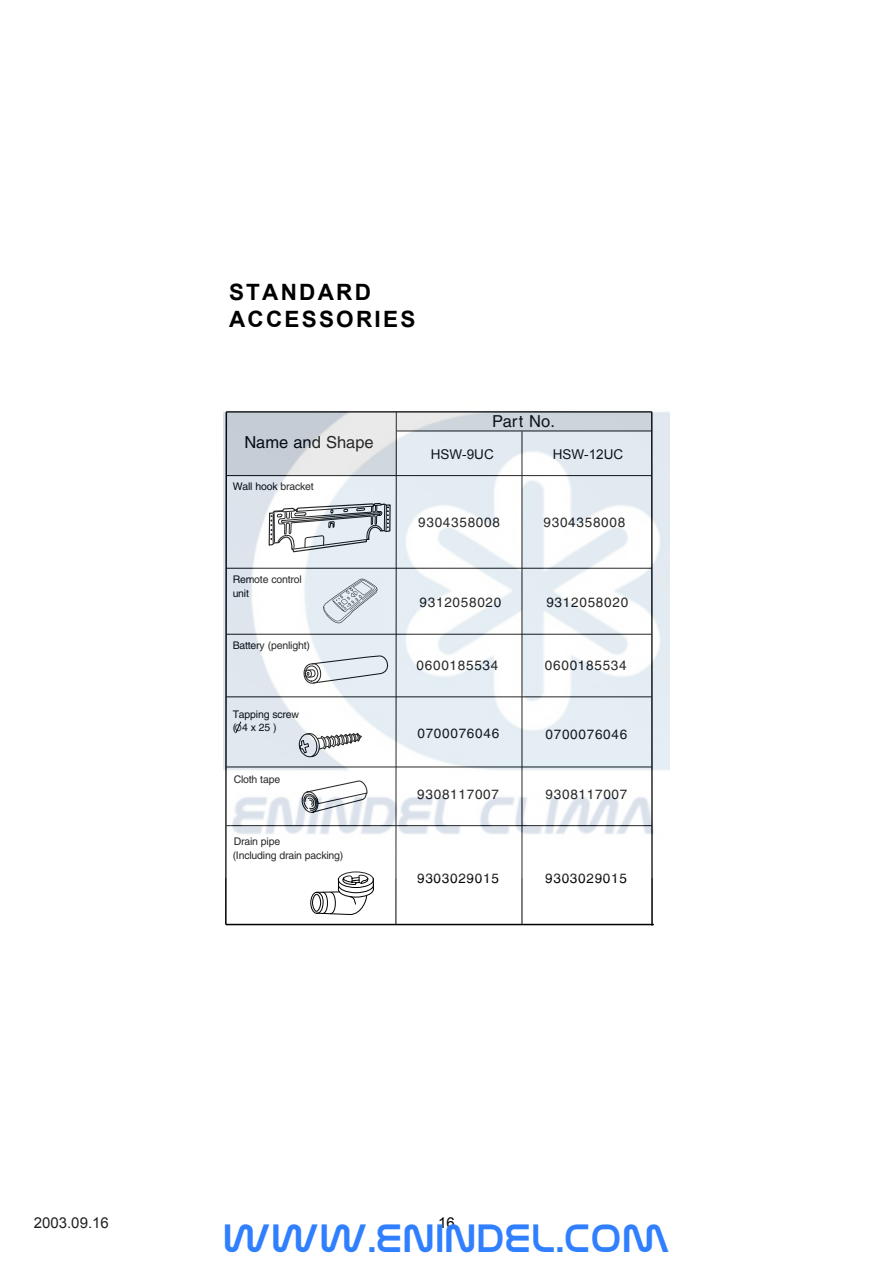
<style>
.page{position:relative;width:893px;height:1263px;background:#fff}
.page>*{position:absolute;margin:0;border:0;box-sizing:border-box;transform-origin:0 0}
.t1{font:40.05px "Nasalization Rg";color:#307fff}
.t2{font:700 22.5px/27px "Arial";letter-spacing:.1em;color:#000}
.t3{font:16.5px "Helvetica";color:#000}
.t4{font:15px "Arial";color:#231f20}
.t5{font:15px "Arial";color:#000}
.t6{font:13.5px "Helvetica";letter-spacing:.055em;color:#000}
.t7{font:13.5px "Arial";color:#000}
.t8{font:10.5px/13.5px "Helvetica";letter-spacing:-.015em;color:#000}
.t9{font:9px "Helvetica";color:#231f20}
</style>
<div class="page">
<svg style="left:310px;top:877px;width:64px;height:38px"></svg>
<hr style="left:521px;top:431px;width:1px;height:494px;background:#000">
<hr style="left:226px;top:924px;width:427px;height:1px;background:#000">
<svg style="left:225px;top:877px;width:3px;height:49px"></svg>
<hr style="left:651px;top:412px;width:1px;height:514px;background:#000">
<hr style="left:395px;top:412px;width:1px;height:513px;background:#000">
<img style="left:223px;top:411px;width:446px;height:466px">
<h2 class="t2" style="left:229px;top:279px;width:188px">STANDARD<br>ACCESSORIES</h2>
<p class="t3" style="left:244px;top:433px;width:131px">Name and Shape</p>
<p class="t8" style="left:233px;top:480px;width:83px">Wall hook bracket</p>
<p class="t3" style="left:492px;top:412px;width:64px">Part No.</p>
<p class="t7" style="left:431px;top:445px;width:64px">HSW-9UC</p>
<p class="t7" style="left:552px;top:445px;width:72px">HSW-12UC</p>
<p class="t8" style="left:233px;top:573px;width:71px">Remote control unit</p>
<p class="t8" style="left:233px;top:638px;width:79px">Battery (penlight)</p>
<p class="t8" style="left:233px;top:707px;width:68px">Tapping screw ( 4 x 25 )</p>
<p class="t9" style="left:235px;top:722px;width:9px">O</p>
<p class="t8" style="left:234px;top:772px;width:48px">Cloth tape</p>
<p class="t8" style="left:233px;top:834px;width:112px;line-height:14.5px">Drain pipe<br>(Including drain packing)</p>
<p class="t6" style="left:418px;top:514px;width:83px">9304358008</p>
<p class="t6" style="left:543px;top:514px;width:83px">9304358008</p>
<p class="t6" style="left:419px;top:594px;width:83px">9312058020</p>
<p class="t6" style="left:546px;top:594px;width:83px">9312058020</p>
<p class="t6" style="left:416px;top:658px;width:83px">0600185534</p>
<p class="t6" style="left:545px;top:658px;width:83px">0600185534</p>
<p class="t6" style="left:417px;top:725px;width:83px">0700076046</p>
<p class="t6" style="left:545px;top:726px;width:83px">0700076046</p>
<p class="t6" style="left:417px;top:786px;width:83px">9308117007</p>
<p class="t6" style="left:545px;top:786px;width:83px">9308117007</p>
<p class="t6" style="left:417px;top:870px;width:83px">9303029015</p>
<p class="t6" style="left:545px;top:870px;width:83px">9303029015</p>
<p class="t4" style="left:34px;top:1213px;width:77px">2003.09.16</p>
<p class="t5" style="left:438px;top:1213px;width:18px">16</p>
<h1 class="t1" style="left:223px;top:1215px;width:448px">WWW.ENINDEL.COM</h1>
</div>
